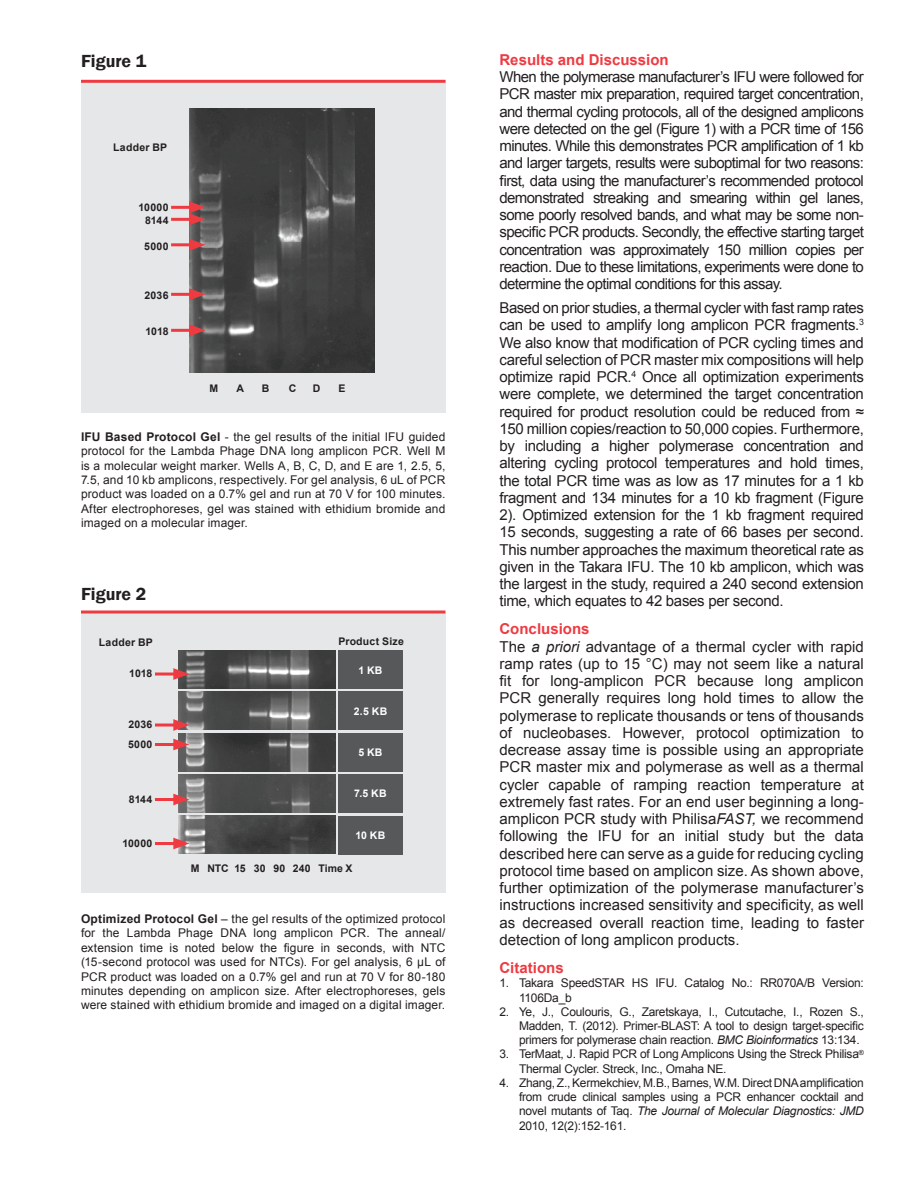
<style>
.page{position:relative;width:918px;height:1188px;background:#fff}
.page>*{position:absolute;margin:0;border:0;box-sizing:border-box;transform-origin:0 0}
.t1{font:600 18px "Franklin Gothic";color:#231f20}
.t2{font:15px/17.2px "Arial";color:#231f20;text-align:justify}
.t3{font:700 15px "Arial";color:#ee3a41}
.t4{font:12px/14.4px "Arial";letter-spacing:-.02em;color:#231f20;text-align:justify}
.t5{font:700 10.5px/13.5px "Arial";letter-spacing:.02em;color:#231f20;text-align:right}
.t6{font:700 10.5px "Arial";letter-spacing:.025em;color:#fff}
.s1{font-weight:700}
.s2{font-weight:700;color:#ee3a41}
.s3{font-style:italic}
</style>
<div class="page">
<div style="left:81px;top:80px;width:365px;height:333px;background:#e6e7e9"></div>
<div style="left:81px;top:612px;width:365px;height:280px;background:#e6e7e9"></div>
<hr style="left:81px;top:611px;width:365px;height:3px;background:#ee3a41">
<hr style="left:81px;top:80px;width:365px;height:3px;background:#ee3a41">
<img style="left:189px;top:108px;width:186px;height:264px">
<hr style="left:171px;top:206px;width:24px;height:3px;background:#ee3a41">
<hr style="left:171px;top:218px;width:24px;height:3px;background:#ee3a41">
<svg style="left:189px;top:201px;width:17px;height:24px"></svg>
<hr style="left:171px;top:243px;width:24px;height:3px;background:#ee3a41">
<svg style="left:189px;top:239px;width:17px;height:12px"></svg>
<hr style="left:171px;top:293px;width:24px;height:3px;background:#ee3a41">
<svg style="left:189px;top:288px;width:17px;height:12px"></svg>
<hr style="left:171px;top:329px;width:24px;height:3px;background:#ee3a41">
<svg style="left:189px;top:324px;width:17px;height:12px"></svg>
<img style="left:178px;top:651px;width:157px;height:38px">
<img style="left:178px;top:816px;width:157px;height:38px">
<img style="left:178px;top:692px;width:157px;height:38px">
<img style="left:178px;top:733px;width:157px;height:38px">
<img style="left:178px;top:775px;width:157px;height:38px">
<hr style="left:155px;top:673px;width:24px;height:3px;background:#ee3a41">
<svg style="left:173px;top:668px;width:16px;height:12px"></svg>
<hr style="left:155px;top:724px;width:24px;height:3px;background:#ee3a41">
<svg style="left:173px;top:719px;width:16px;height:12px"></svg>
<hr style="left:155px;top:743px;width:24px;height:3px;background:#ee3a41">
<svg style="left:173px;top:739px;width:16px;height:11px"></svg>
<hr style="left:155px;top:798px;width:24px;height:3px;background:#ee3a41">
<svg style="left:173px;top:794px;width:16px;height:11px"></svg>
<hr style="left:155px;top:842px;width:24px;height:3px;background:#ee3a41">
<svg style="left:173px;top:838px;width:16px;height:11px"></svg>
<div style="left:338px;top:651px;width:65px;height:38px;background:#57585a"></div>
<div style="left:338px;top:692px;width:65px;height:38px;background:#57585a"></div>
<div style="left:338px;top:733px;width:65px;height:38px;background:#57585a"></div>
<div style="left:338px;top:775px;width:65px;height:38px;background:#57585a"></div>
<div style="left:338px;top:816px;width:65px;height:38px;background:#57585a"></div>
<p class="t1" style="left:81px;top:50px;width:67px">Figure 1</p>
<p class="t5" style="left:113px;top:141px;width:56px">Ladder BP</p>
<p class="t5" style="left:139px;top:201px;width:32px">10000<br>8144</p>
<p class="t5" style="left:144px;top:240px;width:26px">5000</p>
<p class="t5" style="left:145px;top:289px;width:25px">2036</p>
<p class="t5" style="left:145px;top:325px;width:25px">1018</p>
<p class="t5" style="left:209px;top:381px;width:10px">M</p>
<p class="t5" style="left:236px;top:381px;width:9px">A</p>
<p class="t5" style="left:262px;top:381px;width:9px">B</p>
<p class="t5" style="left:289px;top:381px;width:9px">C</p>
<p class="t5" style="left:313px;top:381px;width:9px">D</p>
<p class="t5" style="left:338px;top:381px;width:9px">E</p>
<p class="t4" style="left:81px;top:430px;width:366px"><span class="s1">IFU Based Protocol Gel</span> - the gel results of the initial IFU guided protocol for the Lambda Phage DNA long amplicon PCR. Well M is a molecular weight marker. Wells A, B, C, D, and E are 1, 2.5, 5, 7.5, and 10 kb amplicons, respectively. For gel analysis, 6 uL of PCR product was loaded on a 0.7% gel and run at 70 V for 100 minutes.<br>After electrophoreses, gel was stained with ethidium bromide and imaged on a molecular imager.</p>
<p class="t1" style="left:81px;top:582px;width:67px">Figure 2</p>
<p class="t5" style="left:99px;top:636px;width:56px">Ladder BP</p>
<p class="t5" style="left:338px;top:635px;width:67px">Product Size</p>
<p class="t5" style="left:129px;top:667px;width:25px">1018</p>
<p class="t6" style="left:358px;top:663px;width:26px">1 KB</p>
<p class="t6" style="left:354px;top:704px;width:35px">2.5 KB</p>
<p class="t6" style="left:358px;top:745px;width:26px">5 KB</p>
<p class="t6" style="left:354px;top:787px;width:34px">7.5 KB</p>
<p class="t6" style="left:356px;top:828px;width:31px">10 KB</p>
<p class="t5" style="left:128px;top:715px;width:26px;line-height:19.5px;text-align:left">2036<br>5000</p>
<p class="t5" style="left:129px;top:793px;width:25px">8144</p>
<p class="t5" style="left:122px;top:837px;width:32px">10000</p>
<p class="t5" style="left:191px;top:862px;width:163px">M NTC 15 30 90 240 Time X</p>
<p class="t4" style="left:81px;top:912px;width:366px"><span class="s1">Optimized Protocol Gel</span> – the gel results of the optimized protocol for the Lambda Phage DNA long amplicon PCR. The anneal/ extension time is noted below the figure in seconds, with NTC (15-second protocol was used for NTCs). For gel analysis, 6 µL of PCR product was loaded on a 0.7% gel and run at 70 V for 80-180 minutes depending on amplicon size. After electrophoreses, gels were stained with ethidium bromide and imaged on a digital imager.</p>
<p class="t3" style="left:500px;top:50px;width:171px">Results and Discussion</p>
<p class="t2" style="left:500px;top:68px;width:366px">When the polymerase manufacturer’s IFU were followed for PCR master mix preparation, required target concentration, and thermal cycling protocols, all of the designed amplicons were detected on the gel (Figure 1) with a PCR time of 156 minutes. While this demonstrates PCR amplification of 1 kb and larger targets, results were suboptimal for two reasons: first, data using the manufacturer’s recommended protocol demonstrated streaking and smearing within gel lanes, some poorly resolved bands, and what may be some non&shy;specific PCR products. Secondly, the effective starting target concentration was approximately 150 million copies per reaction. Due to these limitations, experiments were done to determine the optimal conditions for this assay.</p>
<p class="t2" style="left:500px;top:299px;width:366px">Based on prior studies, a thermal cycler with fast ramp rates can be used to amplify long amplicon PCR fragments.<sup>3<br></sup>We also know that modification of PCR cycling times and careful selection of PCR master mix compositions will help optimize rapid PCR.<sup>4</sup> Once all optimization experiments were complete, we determined the target concentration required for product resolution could be reduced from ≈ 150 million copies/reaction to 50,000 copies. Furthermore, by including a higher polymerase concentration and altering cycling protocol temperatures and hold times, the total PCR time was as low as 17 minutes for a 1 kb fragment and 134 minutes for a 10 kb fragment (Figure 2). Optimized extension for the 1 kb fragment required 15 seconds, suggesting a rate of 66 bases per second.<br>This number approaches the maximum theoretical rate as given in the Takara IFU. The 10 kb amplicon, which was the largest in the study, required a 240 second extension time, which equates to 42 bases per second.</p>
<p class="t2" style="left:500px;top:621px;width:366px;text-align:left"><span class="s2">Conclusions<br></span>The <span class="s3">a priori</span> advantage of a thermal cycler with rapid ramp rates (up to 15 °C) may not seem like a natural fit for long-amplicon PCR because long amplicon PCR generally requires long hold times to allow the polymerase to replicate thousands or tens of thousands of nucleobases. However, protocol optimization to decrease assay time is possible using an appropriate PCR master mix and polymerase as well as a thermal cycler capable of ramping reaction temperature at extremely fast rates. For an end user beginning a long&shy;amplicon PCR study with Philisa<span class="s3">FAST,</span> we recommend following the IFU for an initial study but the data described here can serve as a guide for reducing cycling protocol time based on amplicon size. As shown above, further optimization of the polymerase manufacturer’s instructions increased sensitivity and specificity, as well as decreased overall reaction time, leading to faster detection of long amplicon products.</p>
<p class="t3" style="left:500px;top:958px;width:66px">Citations</p>
<p class="t4" style="left:519px;top:976px;width:346px;text-indent:-20px">1. Takara SpeedSTAR HS IFU. Catalog No.: RR070A/B Version:<br>1106Da_b</p>
<p class="t4" style="left:519px;top:1005px;width:346px;text-indent:-20px">2. Ye, J., Coulouris, G., Zaretskaya, I., Cutcutache, I., Rozen S., Madden, T. (2012). Primer-BLAST: A tool to design target-specific primers for polymerase chain reaction. <span class="s3">BMC Bioinformatics</span> 13:134.</p>
<p class="t4" style="left:519px;top:1047px;width:347px;text-indent:-20px">3. TerMaat, J. Rapid PCR of Long Amplicons Using the Streck Philisa<sup>®<br></sup>Thermal Cycler. Streck, Inc., Omaha NE.</p>
<p class="t4" style="left:519px;top:1076px;width:346px;text-indent:-20px">4. Zhang, Z., Kermekchiev, M.B., Barnes, W.M. Direct DNA amplification from crude clinical samples using a PCR enhancer cocktail and novel mutants of Taq. <span class="s3">The Journal of Molecular Diagnostics: JMD </span>2010, 12(2):152-161.</p>
</div>
